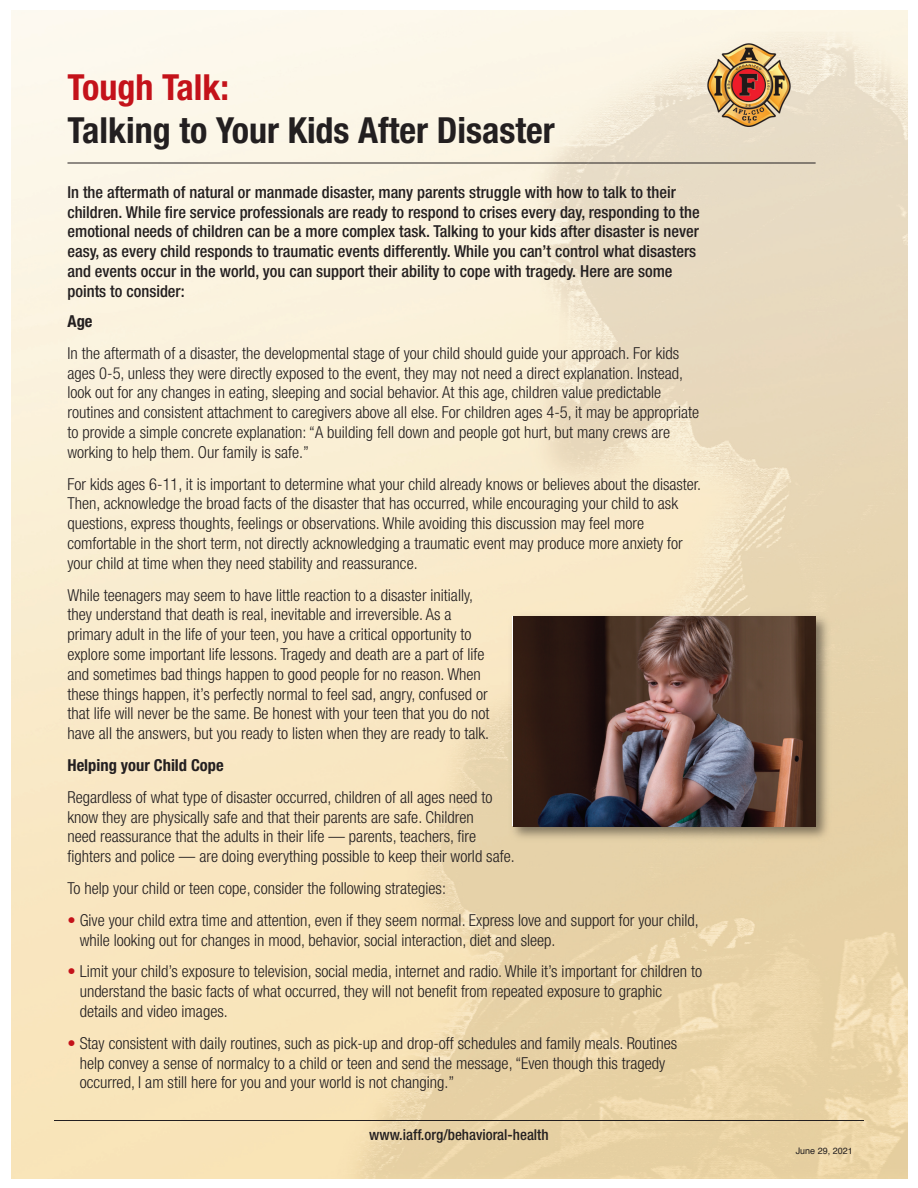
<style>
.page{position:relative;width:918px;height:1188px;background:#fff}
.page>*{position:absolute;margin:0;border:0;box-sizing:border-box;transform-origin:0 0}
.t1{font:700 condensed 36px "Helvetica Neue LT Std";color:#231f20}
.t2{font:700 condensed 36px "Helvetica Neue LT Std";color:#c4121a}
.t3{font:300 condensed 16.5px/19.8px "Helvetica Neue LT Std";color:#231f20}
.t4{font:500 condensed 16.5px/19.8px "Helvetica Neue LT Std";color:#231f20}
.t5{font:700 condensed 16.5px "Helvetica Neue LT Std";color:#231f20}
.t6{font:500 condensed 15px "Helvetica Neue LT Std";color:#231f20}
.t7{font:9px "Helvetica";color:#231f20}
.s1{color:#c4121a}
</style>
<div class="page">
<img style="left:11px;top:11px;width:896px;height:1168px">
<hr style="left:68px;top:163px;width:748px;height:1px;background:#231f20">
<img style="left:702px;top:41px;width:97px;height:88px">
<img style="left:505px;top:610px;width:329px;height:236px">
<img style="left:514px;top:616px;width:302px;height:210px">
<hr style="left:54px;top:1120px;width:810px;height:1px;background:#231f20">
<h1 class="t2" style="left:68px;top:74px;width:163px">Tough Talk:</h1>
<h1 class="t1" style="left:68px;top:117px;width:489px">Talking to Your Kids After Disaster</h1>
<p class="t4" style="left:68px;top:184px;width:634px">In the aftermath of natural or manmade disaster, many parents struggle with how to talk to their children. While fire service professionals are ready to respond to crises every day, responding to the emotional needs of children can be a more complex task. Talking to your kids after disaster is never easy, as every child responds to traumatic events differently. While you can’t control what disasters and events occur in the world, you can support their ability to cope with tragedy. Here are some points to consider:</p>
<p class="t5" style="left:68px;top:315px;width:27px">Age</p>
<p class="t3" style="left:68px;top:345px;width:633px">In the aftermath of a disaster, the developmental stage of your child should guide your approach. For kids ages 0-5, unless they were directly exposed to the event, they may not need a direct explanation. Instead, look out for any changes in eating, sleeping and social behavior. At this age, children value predictable routines and consistent attachment to caregivers above all else. For children ages 4-5, it may be appropriate to provide a simple concrete explanation: “A building fell down and people got hurt, but many crews are working to help them. Our family is safe.”</p>
<p class="t3" style="left:68px;top:475px;width:635px">For kids ages 6-11, it is important to determine what your child already knows or believes about the disaster.<br>Then, acknowledge the broad facts of the disaster that has occurred, while encouraging your child to ask questions, express thoughts, feelings or observations. While avoiding this discussion may feel more comfortable in the short term, not directly acknowledging a traumatic event may produce more anxiety for your child at time when they need stability and reassurance.</p>
<p class="t3" style="left:68px;top:586px;width:423px">While teenagers may seem to have little reaction to a disaster initially, they understand that death is real, inevitable and irreversible. As a primary adult in the life of your teen, you have a critical opportunity to explore some important life lessons. Tragedy and death are a part of life and sometimes bad things happen to good people for no reason. When these things happen, it’s perfectly normal to feel sad, angry, confused or that life will never be the same. Be honest with your teen that you do not have all the answers, but you ready to listen when they are ready to talk.</p>
<p class="t5" style="left:68px;top:759px;width:158px">Helping your Child Cope</p>
<p class="t3" style="left:68px;top:789px;width:449px">Regardless of what type of disaster occurred, children of all ages need to know they are physically safe and that their parents are safe. Children<br>need reassurance that the adults in their life — parents, teachers, fire fighters and police — are doing everything possible to keep their world safe.</p>
<p class="t3" style="left:68px;top:880px;width:380px">To help your child or teen cope, consider the following strategies:</p>
<p class="t3" style="left:80px;top:912px;width:621px;text-indent:-12px"><span class="s1">•</span> Give your child extra time and attention, even if they seem normal. Express love and support for your child, while looking out for changes in mood, behavior, social interaction, diet and sleep.</p>
<p class="t3" style="left:80px;top:963px;width:624px;text-indent:-12px"><span class="s1">•</span> Limit your child’s exposure to television, social media, internet and radio. While it’s important for children to understand the basic facts of what occurred, they will not benefit from repeated exposure to graphic details and video images.</p>
<p class="t3" style="left:80px;top:1035px;width:599px;text-indent:-12px"><span class="s1">•</span> Stay consistent with daily routines, such as pick-up and drop-off schedules and family meals. Routines help convey a sense of normalcy to a child or teen and send the message, “Even though this tragedy occurred, I am still here for you and your world is not changing.”</p>
<p class="t6" style="left:369px;top:1130px;width:181px">www.iaff.org/behavioral-health</p>
<p class="t7" style="left:796px;top:1147px;width:59px">June 29, 2021</p>
</div>
